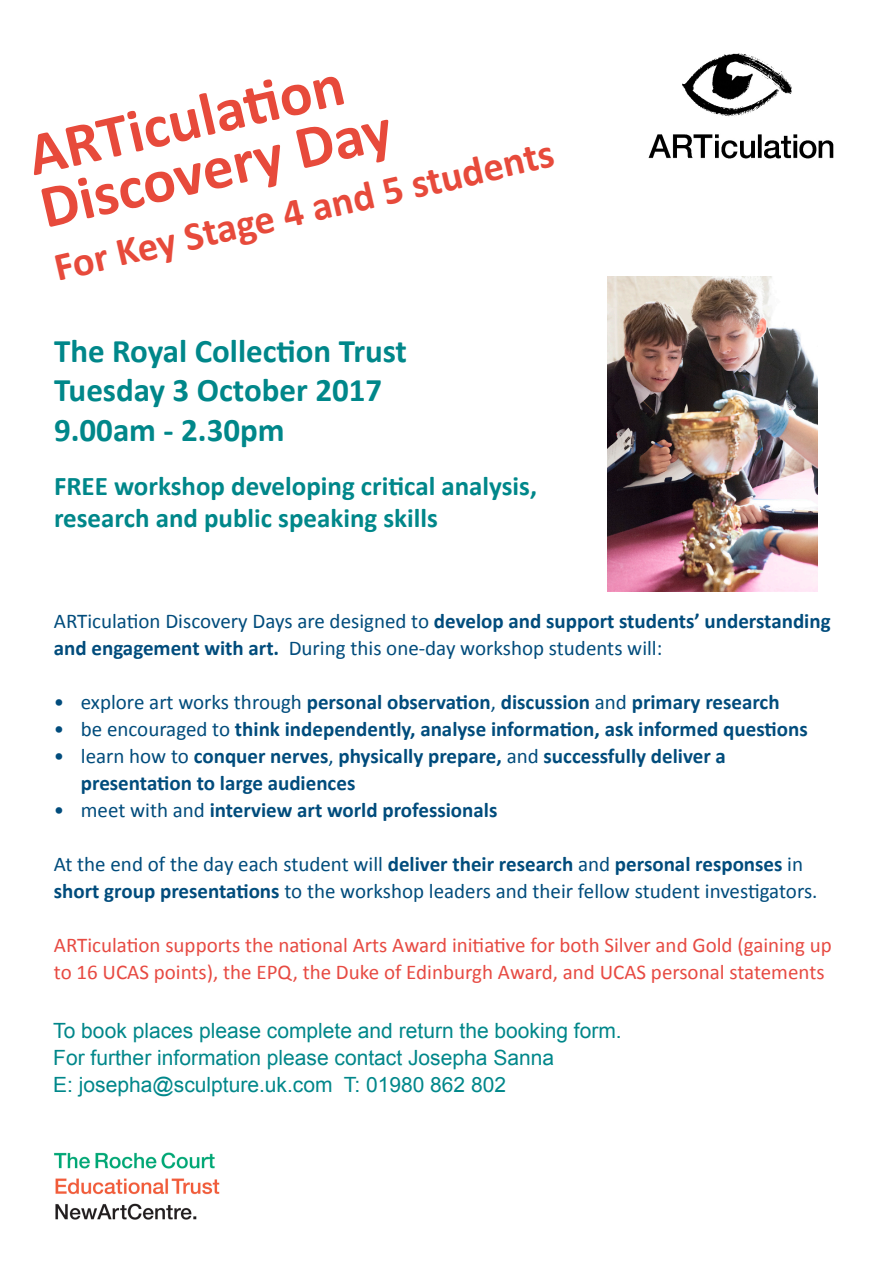
<style>
.page{position:relative;width:893px;height:1263px;background:#fff}
.page>*{position:absolute;margin:0;border:0;box-sizing:border-box;transform-origin:0 0}
.t1{font:700 61.5px "Calibri";color:#e74a3b}
.t2{font:700 40.5px "Calibri";color:#e74a3b}
.t3{font:700 33px "Calibri";color:#00878a}
.t4{font:700 27px/32.4px "Calibri";color:#00878a}
.t5{font:21px/27px "Calibri";color:#014c7c}
.t6{font:700 21px/27px "Calibri";color:#014c7c}
.t7{font:21px/27px "Calibri";color:#e74a42}
.t8{font:21px "Arial";color:#00878a}
.s1{font-weight:700}
.s2{font-weight:400}
</style>
<div class="page">
<img style="left:608px;top:276px;width:209px;height:315px">
<img style="left:648px;top:53px;width:186px;height:106px">
<img style="left:54px;top:1152px;width:166px;height:68px">
<p class="t1" style="left:20px;top:117px;width:324px;rotate:-13deg">ARTiculati on</p>
<p class="t1" style="left:32px;top:170px;width:360px;rotate:-13deg">Discovery Day</p>
<p class="t2" style="left:49px;top:242px;width:513px;rotate:-13deg">For Key Stage 4 and 5 students</p>
<p class="t3" style="left:54px;top:330px;width:355px">The Royal Collection Trust</p>
<p class="t3" style="left:54px;top:369px;width:330px">Tuesday 3 October 2017</p>
<p class="t3" style="left:54px;top:409px;width:232px">9.00am - 2.30pm</p>
<p class="t4" style="left:54px;top:470px;width:484px">FREE workshop developing critical analysis, research and public speaking skills</p>
<p class="t5" style="left:54px;top:608px;width:778px">ARTiculation Discovery Days are designed to <span class="s1">develop and support students’ understanding and engagement with art.</span> During this one-day workshop students will:</p>
<p class="t6" style="left:54px;top:688px;width:727px"><span class="s2">• explore art works through</span> personal observation<span class="s2">,</span> discussion <span class="s2">and</span> primary research</p>
<p class="t6" style="left:54px;top:715px;width:755px"><span class="s2">• be encouraged to</span> think independently, analyse information, ask informed questions</p>
<p class="t6" style="left:81px;top:742px;width:647px;text-indent:-27px"><span class="s2">• learn how to</span> conquer nerves<span class="s2">,</span> physically prepare, <span class="s2">and</span> successfully deliver a presentation to large audiences</p>
<p class="t6" style="left:54px;top:796px;width:445px"><span class="s2">• meet with and</span> interview art world professionals</p>
<p class="t5" style="left:54px;top:851px;width:765px">At the end of the day each student will <span class="s1">deliver their research</span> and <span class="s1">personal responses</span> in <span class="s1">short group presentations</span> to the workshop leaders and their fellow student investigators.</p>
<p class="t7" style="left:54px;top:932px;width:779px">ARTiculation supports the national Arts Award initiative for both Silver and Gold (gaining up to 16 UCAS points), the EPQ, the Duke of Edinburgh Award, and UCAS personal statements</p>
<p class="t8" style="left:53px;top:1016px;width:570px">To book places please complete and return the booking form.</p>
<p class="t8" style="left:53px;top:1043px;width:502px">For further information please contact Josepha Sanna</p>
<p class="t8" style="left:53px;top:1070px;width:454px">E: josepha@sculpture.uk.com T: 01980 862 802</p>
</div>
